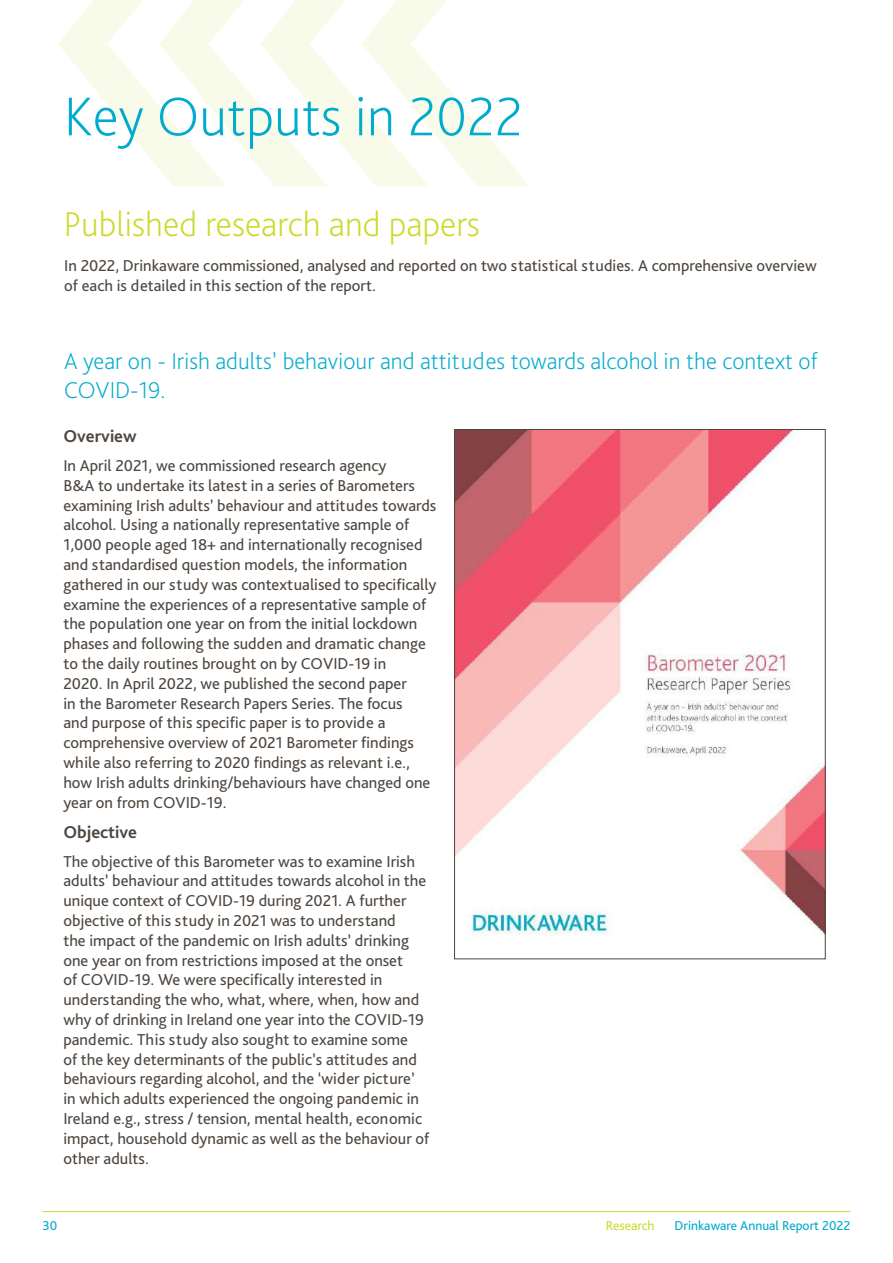
<style>
.page{position:relative;width:893px;height:1263px;background:#fff}
.page>*{position:absolute;margin:0;border:0;box-sizing:border-box;transform-origin:0 0}
.t1{font:200 57px "Bliss Pro";color:#00abcd}
.t2{font:200 36px "Bliss Pro";color:#cadb2a}
.t3{font:200 24px/28.8px "Bliss Pro";color:#00abcd}
.t4{font:700 18px "Bliss Pro";color:#4d453f}
.t5{font:16.5px/19.8px "Bliss Pro";color:#4d453f}
.t6{font:13.5px "Bliss Pro";color:#00abcd}
.t7{font:13.5px "Bliss Pro";color:#cadb2a}
</style>
<div class="page">
<hr style="left:43px;top:1211px;width:807px;height:1px;background:#cadb2a">
<svg style="left:58px;top:0;width:471px;height:186px"></svg>
<img style="left:456px;top:431px;width:367px;height:506px">
<h1 class="t1" style="left:64px;top:81px;width:461px">Key Outputs in 2022</h1>
<h2 class="t2" style="left:64px;top:202px;width:418px">Published research and papers</h2>
<p class="t5" style="left:64px;top:255px;width:754px">In 2022, Drinkaware commissioned, analysed and reported on two statistical studies. A comprehensive overview of each is detailed in this section of the report.</p>
<h3 class="t3" style="left:64px;top:346px;width:755px">A year on - Irish adults’ behaviour and attitudes towards alcohol in the context of<br>COVID-19.</h3>
<p class="t4" style="left:63px;top:425px;width:75px">Overview</p>
<p class="t5" style="left:63px;top:455px;width:375px">In April 2021, we commissioned research agency<br>B&amp;A to undertake its latest in a series of Barometers examining Irish adults’ behaviour and attitudes towards alcohol. Using a nationally representative sample of 1,000 people aged 18+ and internationally recognised and standardised question models, the information gathered in our study was contextualised to specifically examine the experiences of a representative sample of the population one year on from the initial lockdown phases and following the sudden and dramatic change to the daily routines brought on by COVID-19 in<br>2020. In April 2022, we published the second paper<br>in the Barometer Research Papers Series. The focus<br>and purpose of this specific paper is to provide a comprehensive overview of 2021 Barometer findings while also referring to 2020 findings as relevant i.e., how Irish adults drinking/behaviours have changed one year on from COVID-19.</p>
<p class="t4" style="left:63px;top:821px;width:75px">Objective</p>
<p class="t5" style="left:63px;top:851px;width:368px">The objective of this Barometer was to examine Irish adults’ behaviour and attitudes towards alcohol in the unique context of COVID-19 during 2021. A further objective of this study in 2021 was to understand<br>the impact of the pandemic on Irish adults’ drinking one year on from restrictions imposed at the onset<br>of COVID-19. We were specifically interested in understanding the who, what, where, when, how and why of drinking in Ireland one year into the COVID-19 pandemic. This study also sought to examine some<br>of the key determinants of the public’s attitudes and behaviours regarding alcohol, and the ‘wider picture’ in which adults experienced the ongoing pandemic in Ireland e.g., stress / tension, mental health, economic impact, household dynamic as well as the behaviour of other adults.</p>
<p class="t6" style="left:43px;top:1216px;width:16px">30</p>
<p class="t6" style="left:675px;top:1216px;width:177px">Drinkaware Annual Report 2022</p>
<p class="t7" style="left:606px;top:1217px;width:50px">Research</p>
</div>
